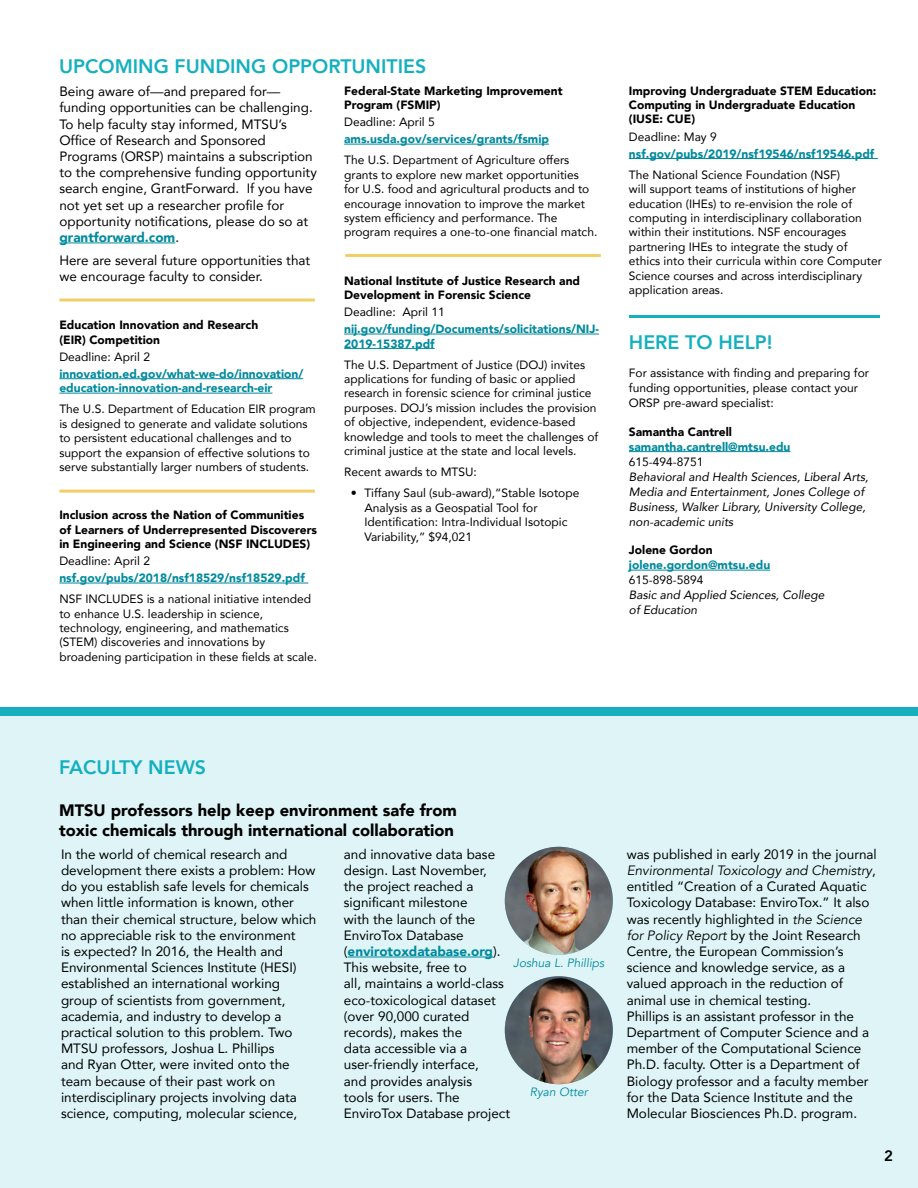
<style>
.page{position:relative;width:918px;height:1188px;background:#fff}
.page>*{position:absolute;margin:0;border:0;box-sizing:border-box;transform-origin:0 0}
.t1{font:800 19.5px "Avenir";color:#14b0bf}
.t2{font:900 16.5px/19.8px "Avenir";color:#000}
.t3{font:800 15px "Avenir";color:#000}
.t4{font:13.5px/16.2px "Avenir";color:#000}
.t5{font:12px/14.4px "Avenir";color:#000}
.t6{font:900 12px/14.4px "Avenir";color:#000}
.t7{font:900 12px/14.4px "Avenir";color:#008a9e}
.t8{font:italic 12px/15px "Avenir";color:#000}
.t9{font:italic 12px "Avenir";color:#008a9e}
.s1{font-weight:900;color:#008a9e}
.s2{font-style:italic}
</style>
<div class="page">
<div style="left:0;top:712px;width:918px;height:476px;background:#def4f6"></div>
<div style="left:0;top:707px;width:918px;height:8px;background:#14b0bf"></div>
<hr style="left:348px;top:957px;width:145px;height:1px;background:#008a9e">
<hr style="left:59px;top:243px;width:116px;height:1px;background:#008a9e">
<hr style="left:59px;top:378px;width:244px;height:1px;background:#008a9e">
<hr style="left:59px;top:393px;width:213px;height:1px;background:#008a9e">
<hr style="left:59px;top:583px;width:249px;height:1px;background:#008a9e">
<hr style="left:344px;top:144px;width:205px;height:1px;background:#008a9e">
<hr style="left:344px;top:334px;width:255px;height:1px;background:#008a9e">
<hr style="left:344px;top:348px;width:91px;height:1px;background:#008a9e">
<hr style="left:629px;top:158px;width:249px;height:1px;background:#008a9e">
<hr style="left:629px;top:451px;width:162px;height:1px;background:#008a9e">
<hr style="left:629px;top:570px;width:141px;height:1px;background:#008a9e">
<hr style="left:629px;top:315px;width:250px;height:3px;background:#14b0bf">
<hr style="left:59px;top:490px;width:256px;height:3px;background:#f2cf66">
<svg style="left:59px;top:298px;width:256px;height:4px"></svg>
<hr style="left:345px;top:254px;width:256px;height:3px;background:#f2cf66">
<img style="left:505px;top:847px;width:108px;height:108px;border-radius:54px">
<img style="left:505px;top:976px;width:108px;height:108px;border-radius:54px">
<h1 class="t1" style="left:59px;top:51px;width:369px">UPCOMING FUNDING OPPORTUNITIES</h1>
<p class="t4" style="left:59px;top:83px;width:259px">Being aware of—and prepared for— funding opportunities can be challenging.<br>To help faculty stay informed, MTSU’s Office of Research and Sponsored Programs (ORSP) maintains a subscription to the comprehensive funding opportunity search engine, GrantForward. If you have not yet set up a researcher profile for opportunity notifications, please do so at <span class="s1">grantforward.com</span>.</p>
<p class="t4" style="left:59px;top:252px;width:252px">Here are several future opportunities that we encourage faculty to consider.</p>
<p class="t6" style="left:59px;top:318px;width:200px">Education Innovation and Research (EIR) Competition</p>
<p class="t5" style="left:59px;top:349px;width:92px">Deadline: April 2</p>
<p class="t7" style="left:59px;top:366px;width:245px">innovation.ed.gov/what-we-do/innovation/ education-innovation-and-research-eir</p>
<p class="t5" style="left:59px;top:402px;width:258px">The U.S. Department of Education EIR program is designed to generate and validate solutions to persistent educational challenges and to support the expansion of effective solutions to serve substantially larger numbers of students.</p>
<p class="t6" style="left:59px;top:507px;width:259px">Inclusion across the Nation of Communities of Learners of Underrepresented Discoverers in Engineering and Science (NSF INCLUDES)</p>
<p class="t5" style="left:59px;top:553px;width:92px">Deadline: April 2</p>
<p class="t7" style="left:59px;top:570px;width:247px">nsf.gov/pubs/2018/nsf18529/nsf18529.pdf</p>
<p class="t5" style="left:59px;top:592px;width:259px">NSF INCLUDES is a national initiative intended to enhance U.S. leadership in science, technology, engineering, and mathematics (STEM) discoveries and innovations by broadening participation in these fields at scale.</p>
<p class="t6" style="left:344px;top:83px;width:220px">Federal-State Marketing Improvement<br>Program (FSMIP)</p>
<p class="t5" style="left:344px;top:114px;width:92px">Deadline: April 5</p>
<p class="t7" style="left:344px;top:132px;width:206px">ams.usda.gov/services/grants/fsmip</p>
<p class="t5" style="left:344px;top:153px;width:255px">The U.S. Department of Agriculture offers grants to explore new market opportunities<br>for U.S. food and agricultural products and to encourage innovation to improve the market system efficiency and performance. The program requires a one-to-one financial match.</p>
<p class="t6" style="left:344px;top:273px;width:237px">National Institute of Justice Research and<br>Development in Forensic Science</p>
<p class="t5" style="left:344px;top:304px;width:102px">Deadline: April 11</p>
<p class="t7" style="left:344px;top:321px;width:256px">nij.gov/funding/Documents/solicitations/NIJ-<br>2019-15387.pdf</p>
<p class="t5" style="left:344px;top:357px;width:256px">The U.S. Department of Justice (DOJ) invites applications for funding of basic or applied research in forensic science for criminal justice purposes. DOJ’s mission includes the provision of objective, independent, evidence-based knowledge and tools to meet the challenges of criminal justice at the state and local levels.</p>
<p class="t5" style="left:344px;top:464px;width:134px">Recent awards to MTSU:</p>
<p class="t5" style="left:364px;top:486px;width:217px;text-indent:-14px">• Tiffany Saul (sub-award),“Stable Isotope Analysis as a Geospatial Tool for Identification: Intra-Individual Isotopic Variability,” $94,021</p>
<p class="t6" style="left:629px;top:83px;width:249px">Improving Undergraduate STEM Education:<br>Computing in Undergraduate Education (IUSE: CUE)</p>
<p class="t5" style="left:629px;top:129px;width:89px">Deadline: May 9</p>
<p class="t7" style="left:629px;top:146px;width:247px">nsf.gov/pubs/2019/nsf19546/nsf19546.pdf</p>
<p class="t5" style="left:629px;top:167px;width:255px">The National Science Foundation (NSF)<br>will support teams of institutions of higher education (IHEs) to re-envision the role of computing in interdisciplinary collaboration within their institutions. NSF encourages partnering IHEs to integrate the study of<br>ethics into their curricula within core Computer Science courses and across interdisciplinary application areas.</p>
<h1 class="t1" style="left:629px;top:327px;width:145px">HERE TO HELP!</h1>
<p class="t5" style="left:629px;top:365px;width:242px;line-height:15px">For assistance with finding and preparing for funding opportunities, please contact your<br>ORSP pre-award specialist:</p>
<p class="t6" style="left:629px;top:424px;width:105px">Samantha Cantrell</p>
<p class="t7" style="left:629px;top:439px;width:163px">samantha.cantrell@mtsu.edu</p>
<p class="t5" style="left:629px;top:454px;width:76px">615-494-8751</p>
<p class="t8" style="left:629px;top:469px;width:241px">Behavioral and Health Sciences, Liberal Arts, Media and Entertainment, Jones College of Business, Walker Library, University College, non-academic units</p>
<p class="t6" style="left:629px;top:543px;width:85px">Jolene Gordon</p>
<p class="t7" style="left:629px;top:558px;width:143px">jolene.gordon@mtsu.edu</p>
<p class="t5" style="left:629px;top:573px;width:76px">615-898-5894</p>
<p class="t8" style="left:629px;top:587px;width:197px">Basic and Applied Sciences, College of Education</p>
<h1 class="t1" style="left:59px;top:752px;width:148px">FACULTY NEWS</h1>
<p class="t2" style="left:59px;top:800px;width:399px">MTSU professors help keep environment safe from toxic chemicals through international collaboration</p>
<p class="t4" style="left:61px;top:846px;width:257px">In the world of chemical research and development there exists a problem: How do you establish safe levels for chemicals when little information is known, other than their chemical structure, below which no appreciable risk to the environment<br>is expected? In 2016, the Health and Environmental Sciences Institute (HESI) established an international working group of scientists from government, academia, and industry to develop a practical solution to this problem. Two MTSU professors, Joshua L. Phillips<br>and Ryan Otter, were invited onto the team because of their past work on interdisciplinary projects involving data science, computing, molecular science,</p>
<p class="t4" style="left:344px;top:846px;width:168px">and innovative data base design. Last November,<br>the project reached a significant milestone<br>with the launch of the<br>EnviroTox Database (<span class="s1">envirotoxdatabase.org</span>).<br>This website, free to<br>all, maintains a world-class eco-toxicological dataset (over 90,000 curated records), makes the<br>data accessible via a user-friendly interface,<br>and provides analysis<br>tools for users. The<br>EnviroTox Database project</p>
<p class="t4" style="left:627px;top:846px;width:252px">was published in early 2019 in the journal <span class="s2">Environmental Toxicology and Chemistry</span>, entitled “Creation of a Curated Aquatic Toxicology Database: EnviroTox.” It also was recently highlighted in <span class="s2">the Science for Policy Report</span> by the Joint Research Centre, the European Commission’s science and knowledge service, as a valued approach in the reduction of animal use in chemical testing.<br>Phillips is an assistant professor in the Department of Computer Science and a member of the Computational Science Ph.D. faculty. Otter is a Department of Biology professor and a faculty member for the Data Science Institute and the Molecular Biosciences Ph.D. program.</p>
<p class="t9" style="left:513px;top:956px;width:93px">Joshua L. Phillips</p>
<p class="t9" style="left:530px;top:1085px;width:60px">Ryan Otter</p>
<p class="t3" style="left:884px;top:1144px;width:10px">2</p>
</div>
